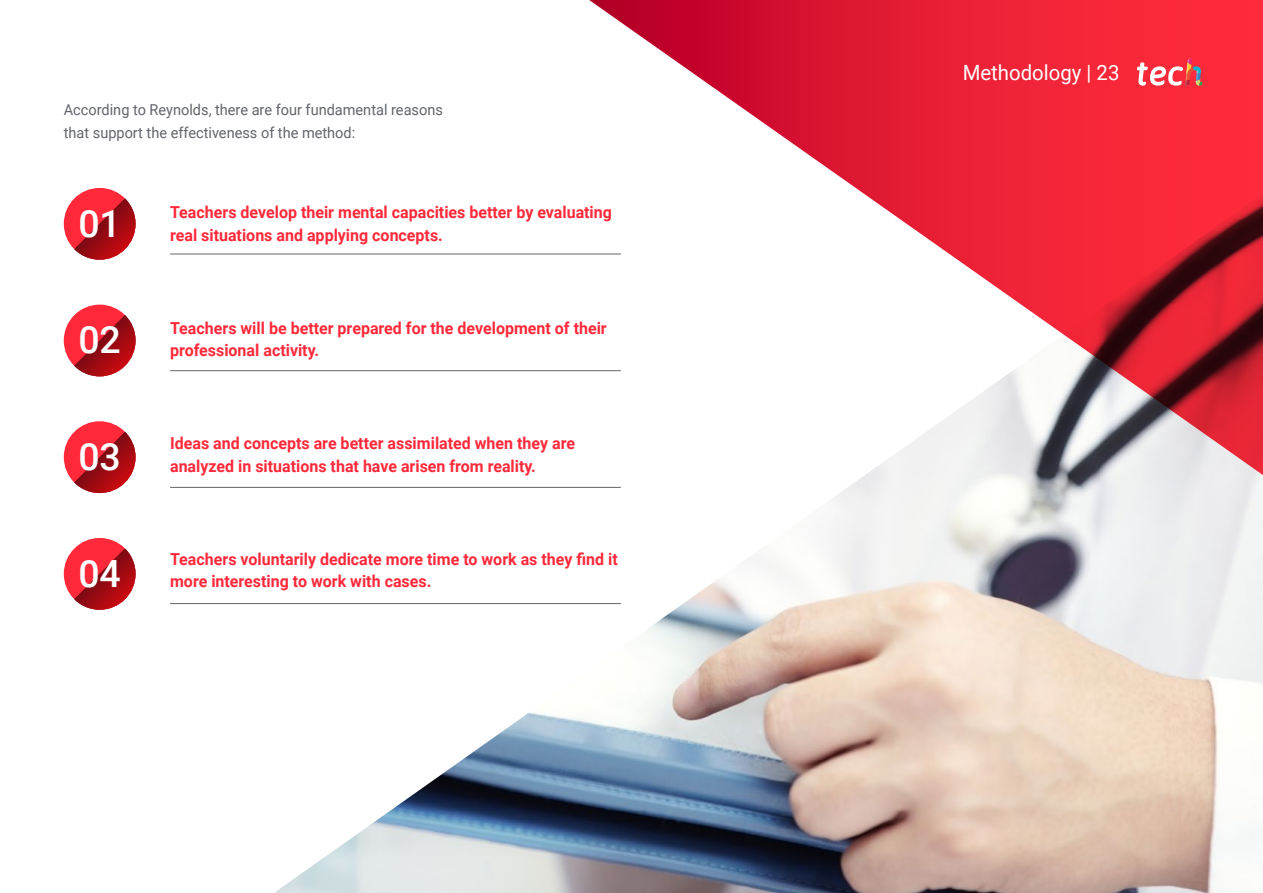
<style>
.page{position:relative;width:1263px;height:893px;background:#fff}
.page>*{position:absolute;margin:0;border:0;box-sizing:border-box;transform-origin:0 0}
.t1{font:500 37.5px "Roboto";color:#fff}
.t2{font:21px "Roboto";color:#fff}
.t3{font:700 16.5px/22.5px "Roboto";color:#ff293a}
.t4{font:15px/22.5px "Roboto";color:#61646a}
</style>
<div class="page">
<img style="left:276px;top:253px;width:987px;height:640px">
<svg style="left:559px;top:0;width:704px;height:490px"></svg>
<div style="left:64px;top:188px;width:72px;height:72px;background:#ff293a;border-radius:50%"></div>
<svg style="left:74px;top:198px;width:62px;height:62px"></svg>
<div style="left:64px;top:305px;width:72px;height:71px;background:#ff293a;border-radius:50%"></div>
<svg style="left:74px;top:315px;width:62px;height:61px"></svg>
<div style="left:64px;top:421px;width:72px;height:72px;background:#ff293a;border-radius:50%"></div>
<svg style="left:74px;top:432px;width:62px;height:61px"></svg>
<div style="left:64px;top:538px;width:72px;height:72px;background:#ff293a;border-radius:50%"></div>
<svg style="left:74px;top:548px;width:62px;height:62px"></svg>
<hr style="left:170px;top:254px;width:451px;height:1px;background:#61646a">
<hr style="left:170px;top:370px;width:451px;height:1px;background:#61646a">
<hr style="left:170px;top:487px;width:451px;height:1px;background:#61646a">
<hr style="left:170px;top:603px;width:451px;height:1px;background:#61646a">
<svg style="left:1137px;top:59px;width:65px;height:27px"></svg>
<p class="t4" style="left:64px;top:98px;width:381px">According to Reynolds, there are four fundamental reasons that support the effectiveness of the method:</p>
<h1 class="t1" style="left:78px;top:197px;width:44px">01</h1>
<p class="t3" style="left:170px;top:201px;width:443px">Teachers develop their mental capacities better by evaluating real situations and applying concepts.</p>
<h1 class="t1" style="left:78px;top:314px;width:44px">02</h1>
<p class="t3" style="left:170px;top:316px;width:438px">Teachers will be better prepared for the development of their professional activity.</p>
<h1 class="t1" style="left:78px;top:430px;width:44px">03</h1>
<p class="t3" style="left:170px;top:432px;width:406px">Ideas and concepts are better assimilated when they are analyzed in situations that have arisen from reality.</p>
<h1 class="t1" style="left:78px;top:547px;width:44px">04</h1>
<p class="t3" style="left:170px;top:547px;width:449px">Teachers voluntarily dedicate more time to work as they find it more interesting to work with cases.</p>
<p class="t2" style="left:963px;top:57px;width:158px">Methodology | 23</p>
</div>
